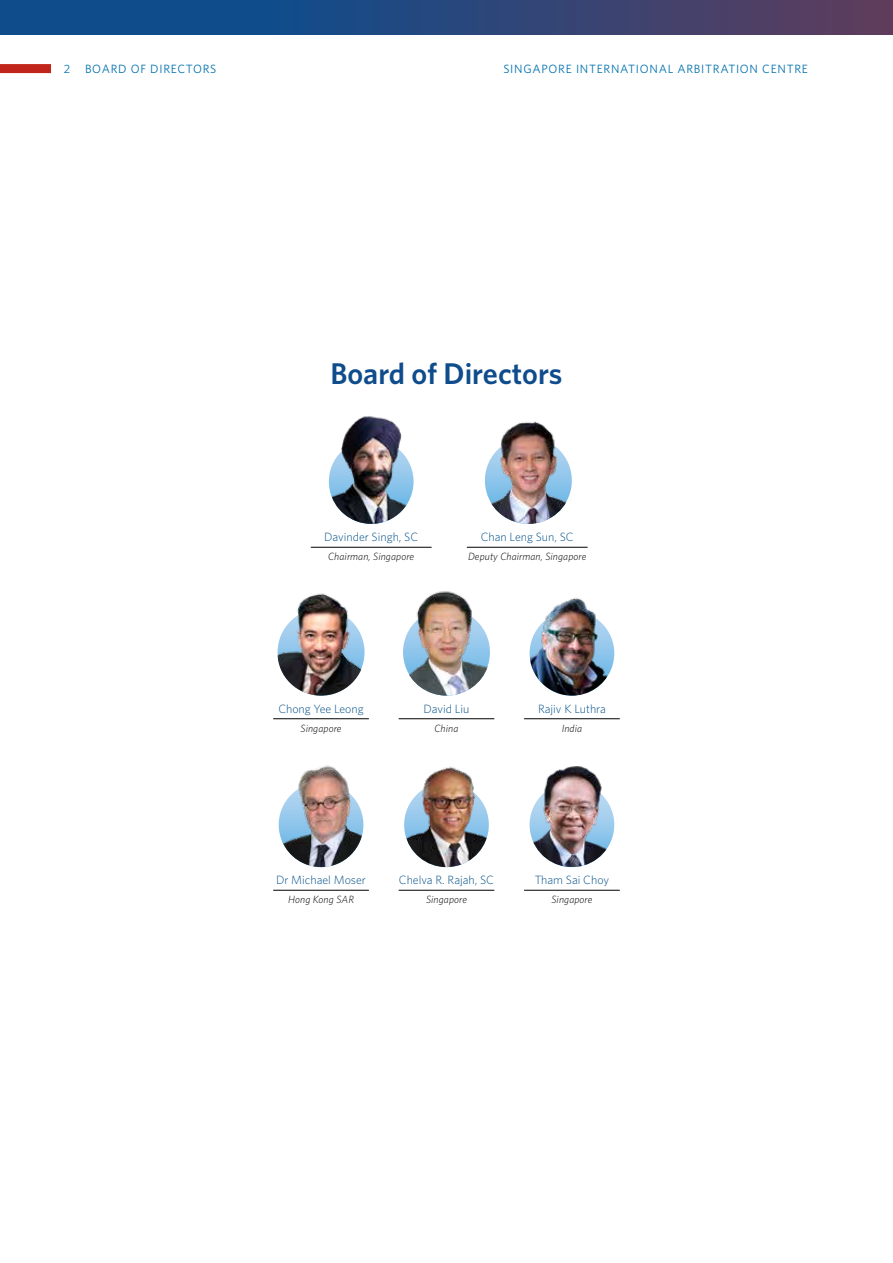
<style>
.page{position:relative;width:893px;height:1263px;background:#fff}
.page>*{position:absolute;margin:0;border:0;box-sizing:border-box;transform-origin:0 0}
.t1{font:600 30px "Whitney";color:#0f4c8c}
.t2{font:300 12px "Whitney";color:#004f88}
.t3{font:12px "Whitney";letter-spacing:.06em;color:#0071af}
.t4{font:italic 300 10.5px "Whitney";letter-spacing:.01em;color:#000}
</style>
<div class="page">
<hr style="left:467px;top:547px;width:121px;height:1px;background:#000">
<hr style="left:311px;top:547px;width:121px;height:1px;background:#000">
<img style="left:487px;top:421px;width:84px;height:103px">
<img style="left:330px;top:416px;width:84px;height:108px">
<hr style="left:399px;top:718px;width:95px;height:1px;background:#000">
<hr style="left:524px;top:718px;width:96px;height:1px;background:#000">
<hr style="left:273px;top:718px;width:96px;height:1px;background:#000">
<img style="left:405px;top:591px;width:83px;height:105px">
<img style="left:530px;top:597px;width:80px;height:99px">
<img style="left:278px;top:593px;width:86px;height:103px">
<hr style="left:273px;top:890px;width:96px;height:1px;background:#000">
<hr style="left:399px;top:890px;width:95px;height:1px;background:#000">
<hr style="left:524px;top:890px;width:96px;height:1px;background:#000">
<img style="left:282px;top:765px;width:81px;height:102px">
<img style="left:405px;top:766px;width:83px;height:101px">
<img style="left:530px;top:766px;width:84px;height:101px">
<div style="left:0;top:64px;width:51px;height:9px;background:#c2261a"></div>
<div style="left:0;top:0;width:893px;height:34px;background:linear-gradient(to right,#004f96,#593d5e)"></div>
<p class="t3" style="left:64px;top:61px;width:154px">2 BOARD OF DIRECTORS</p>
<p class="t3" style="left:503px;top:61px;width:306px">SINGAPORE INTERNATIONAL ARBITRATION CENTRE</p>
<h1 class="t1" style="left:330px;top:353px;width:234px">Board of Directors</h1>
<p class="t2" style="left:324px;top:530px;width:95px">Davinder Singh, SC</p>
<p class="t4" style="left:328px;top:550px;width:87px">Chairman, Singapore</p>
<p class="t2" style="left:481px;top:530px;width:94px">Chan Leng Sun, SC</p>
<p class="t4" style="left:468px;top:550px;width:120px">Deputy Chairman, Singapore</p>
<p class="t2" style="left:278px;top:701px;width:87px">Chong Yee Leong</p>
<p class="t4" style="left:301px;top:722px;width:42px">Singapore</p>
<p class="t2" style="left:424px;top:701px;width:47px">David Liu</p>
<p class="t4" style="left:435px;top:722px;width:25px">China</p>
<p class="t2" style="left:538px;top:701px;width:69px">Rajiv K Luthra</p>
<p class="t4" style="left:562px;top:722px;width:22px">India</p>
<p class="t2" style="left:276px;top:873px;width:91px">Dr Michael Moser</p>
<p class="t4" style="left:288px;top:893px;width:67px">Hong Kong SAR</p>
<p class="t2" style="left:399px;top:873px;width:97px">Chelva R. Rajah, SC</p>
<p class="t4" style="left:426px;top:893px;width:42px">Singapore</p>
<p class="t2" style="left:535px;top:873px;width:76px">Tham Sai Choy</p>
<p class="t4" style="left:551px;top:893px;width:42px">Singapore</p>
</div>
